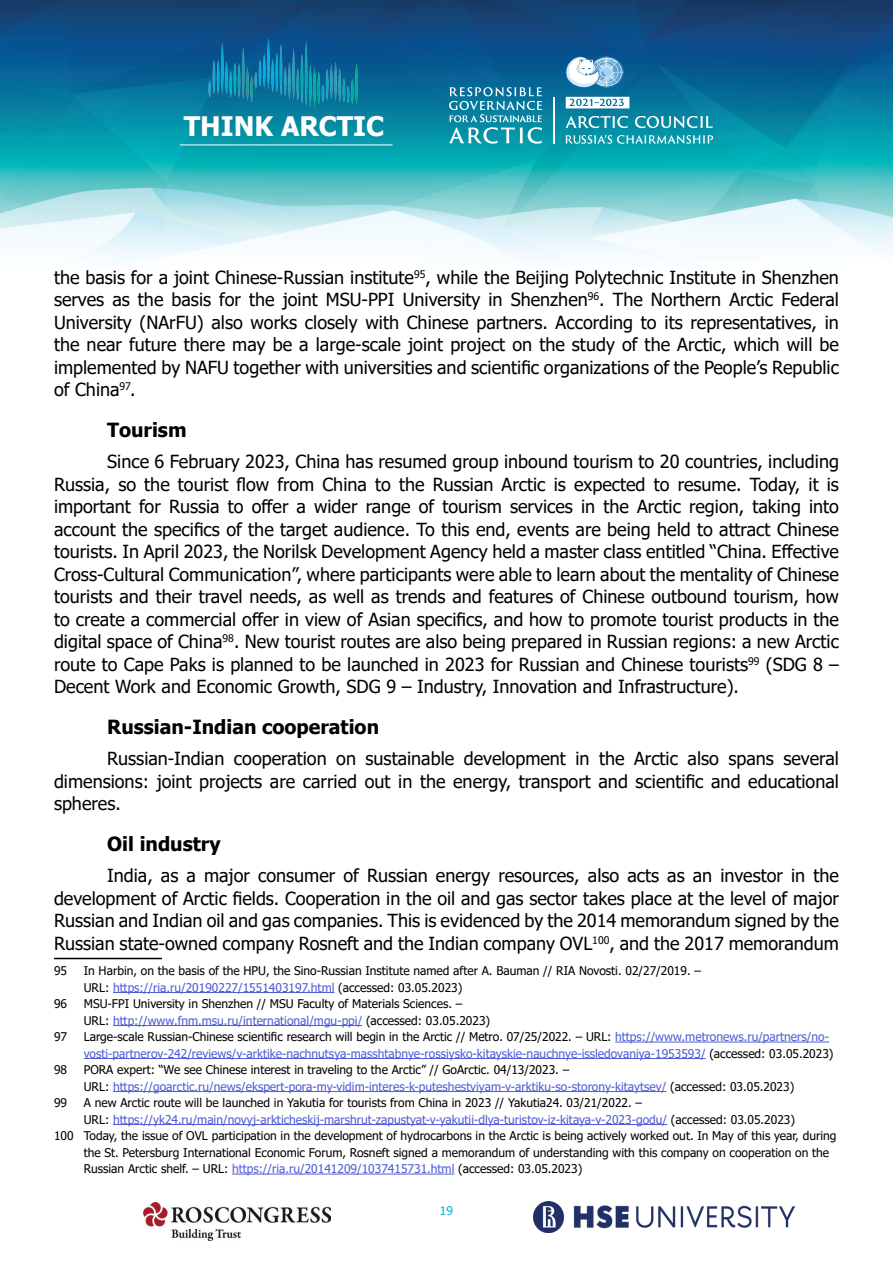
<style>
.page{position:relative;width:893px;height:1263px;background:#fff}
.page>*{position:absolute;margin:0;border:0;box-sizing:border-box;transform-origin:0 0}
.t1{font:700 26.85px "Tahoma";color:#fff}
.заголовок_нумер{font:700 19.5px "Tahoma";color:#000}
.Основной_текст{font:18px/22.5px "Tahoma";color:#000;text-align:justify}
.сноски{font:12px/16.5px "Tahoma";color:#000}
.сноски-2{font:12px/16.5px "Tahoma";color:#4f5cd6}
.t2{font:12px "Tahoma";color:#00b5da}
.s1{color:#4f5cd6}
.s2{color:#000}
</style>
<div class="page">
<img style="left:534px;top:1201px;width:261px;height:31px">
<img style="left:143px;top:1202px;width:187px;height:38px">
<img style="left:0;top:0;width:893px;height:260px">
<img style="left:201px;top:34px;width:166px;height:79px">
<hr style="left:180px;top:145px;width:212px;height:1px;background:#fff">
<hr style="left:553px;top:97px;width:2px;height:47px;background:#fff">
<svg style="left:566px;top:116px;width:62px;height:12px"></svg>
<svg style="left:635px;top:116px;width:78px;height:12px"></svg>
<svg style="left:566px;top:135px;width:147px;height:9px"></svg>
<svg style="left:566px;top:97px;width:63px;height:11px"></svg>
<svg style="left:449px;top:87px;width:93px;height:57px;background:#3d9eb5"></svg>
<svg style="left:564px;top:56px;width:59px;height:32px"></svg>
<hr style="left:54px;top:958px;width:108px;height:1px;background:#000">
<hr style="left:113px;top:992px;width:221px;height:1px;background:#4f5cd6">
<hr style="left:113px;top:1025px;width:249px;height:1px;background:#4f5cd6">
<hr style="left:615px;top:1042px;width:214px;height:1px;background:#4f5cd6">
<hr style="left:84px;top:1058px;width:622px;height:1px;background:#4f5cd6">
<hr style="left:113px;top:1091px;width:553px;height:1px;background:#4f5cd6">
<hr style="left:113px;top:1124px;width:554px;height:1px;background:#4f5cd6">
<hr style="left:232px;top:1174px;width:222px;height:1px;background:#4f5cd6">
<h1 class="t1" style="left:184px;top:107px;width:202px">THINK ARCTIC</h1>
<p class="Основной_текст" style="left:54px;top:267px;width:786px">the basis for a joint Chinese-Russian institute<sup>95</sup>, while the Beijing Polytechnic Institute in Shenzhen serves as the basis for the joint MSU-PPI University in Shenzhen<sup>96</sup>. The Northern Arctic Federal University (NArFU) also works closely with Chinese partners. According to its representatives, in the near future there may be a large-scale joint project on the study of the Arctic, which will be implemented by NAFU together with universities and scientific organizations of the People’s Republic of China<sup>97</sup>.</p>
<p class="заголовок_нумер" style="left:107px;top:416px;width:81px">Tourism</p>
<p class="Основной_текст" style="left:54px;top:451px;width:786px;text-indent:53px">Since 6 February 2023, China has resumed group inbound tourism to 20 countries, including Russia, so the tourist flow from China to the Russian Arctic is expected to resume. Today, it is important for Russia to offer a wider range of tourism services in the Arctic region, taking into account the specifics of the target audience. To this end, events are being held to attract Chinese tourists. In April 2023, the Norilsk Development Agency held a master class entitled “China. Effective Cross-Cultural Communication”, where participants were able to learn about the mentality of Chinese tourists and their travel needs, as well as trends and features of Chinese outbound tourism, how to create a commercial offer in view of Asian specifics, and how to promote tourist products in the digital space of China<sup>98</sup>. New tourist routes are also being prepared in Russian regions: a new Arctic route to Cape Paks is planned to be launched in 2023 for Russian and Chinese tourists<sup>99</sup> (SDG 8 – Decent Work and Economic Growth, SDG 9 – Industry, Innovation and Infrastructure).</p>
<p class="заголовок_нумер" style="left:107px;top:713px;width:273px">Russian-Indian cooperation</p>
<p class="Основной_текст" style="left:54px;top:748px;width:786px;text-indent:53px">Russian-Indian cooperation on sustainable development in the Arctic also spans several dimensions: joint projects are carried out in the energy, transport and scientific and educational spheres.</p>
<p class="заголовок_нумер" style="left:107px;top:830px;width:115px">Oil industry</p>
<p class="Основной_текст" style="left:54px;top:865px;width:786px;text-indent:53px">India, as a major consumer of Russian energy resources, also acts as an investor in the development of Arctic fields. Cooperation in the oil and gas sector takes place at the level of major Russian and Indian oil and gas companies. This is evidenced by the 2014 memorandum signed by the Russian state-owned company Rosneft and the Indian company OVL<sup>100</sup>, and the 2017 memorandum</p>
<p class="сноски" style="left:54px;top:963px;width:15px">95</p>
<p class="сноски" style="left:84px;top:963px;width:619px">In Harbin, on the basis of the HPU, the Sino-Russian Institute named after A. Bauman // RIA Novosti. 02/27/2019. –<br>URL: <span class="s1">https://ria.ru/20190227/1551403197.html</span> (accessed: 03.05.2023)</p>
<p class="сноски" style="left:54px;top:996px;width:15px">96</p>
<p class="сноски" style="left:84px;top:996px;width:408px">MSU-FPI University in Shenzhen // MSU Faculty of Materials Sciences. –<br>URL: <span class="s1">http://www.fnm.msu.ru/international/mgu-ppi/</span> (accessed: 03.05.2023)</p>
<p class="сноски" style="left:54px;top:1029px;width:15px">97</p>
<p class="сноски-2" style="left:84px;top:1029px;width:751px"><span class="s2">Large-scale Russian-Chinese scientific research will begin in the Arctic // Metro. 07/25/2022. – URL:</span> https://www.metronews.ru/partners/no&shy;vosti-partnerov-242/reviews/v-arktike-nachnutsya-masshtabnye-rossiysko-kitayskie-nauchnye-issledovaniya-1953593/ <span class="s2">(accessed: 03.05.2023)</span></p>
<p class="сноски" style="left:54px;top:1062px;width:15px">98</p>
<p class="сноски" style="left:84px;top:1062px;width:712px">PORA expert: “We see Chinese interest in traveling to the Arctic” // GoArctic. 04/13/2023. –<br>URL: <span class="s1">https://goarctic.ru/news/ekspert-pora-my-vidim-interes-k-puteshestviyam-v-arktiku-so-storony-kitaytsev/</span> (accessed: 03.05.2023)</p>
<p class="сноски" style="left:54px;top:1095px;width:15px">99</p>
<p class="сноски" style="left:84px;top:1095px;width:713px">A new Arctic route will be launched in Yakutia for tourists from China in 2023 // Yakutia24. 03/21/2022. –<br>URL: <span class="s1">https://yk24.ru/main/novyj-arkticheskij-marshrut-zapustyat-v-yakutii-dlya-turistov-iz-kitaya-v-2023-godu/</span> (accessed: 03.05.2023)</p>
<p class="сноски" style="left:84px;top:1128px;width:754px;text-indent:-30px">100 Today, the issue of OVL participation in the development of hydrocarbons in the Arctic is being actively worked out. In May of this year, during the St. Petersburg International Economic Forum, Rosneft signed a memorandum of understanding with this company on cooperation on the<br>Russian Arctic shelf. – URL: <span class="s1">https://ria.ru/20141209/1037415731.html</span> (accessed: 03.05.2023)</p>
<p class="t2" style="left:440px;top:1203px;width:15px">19</p>
</div>
